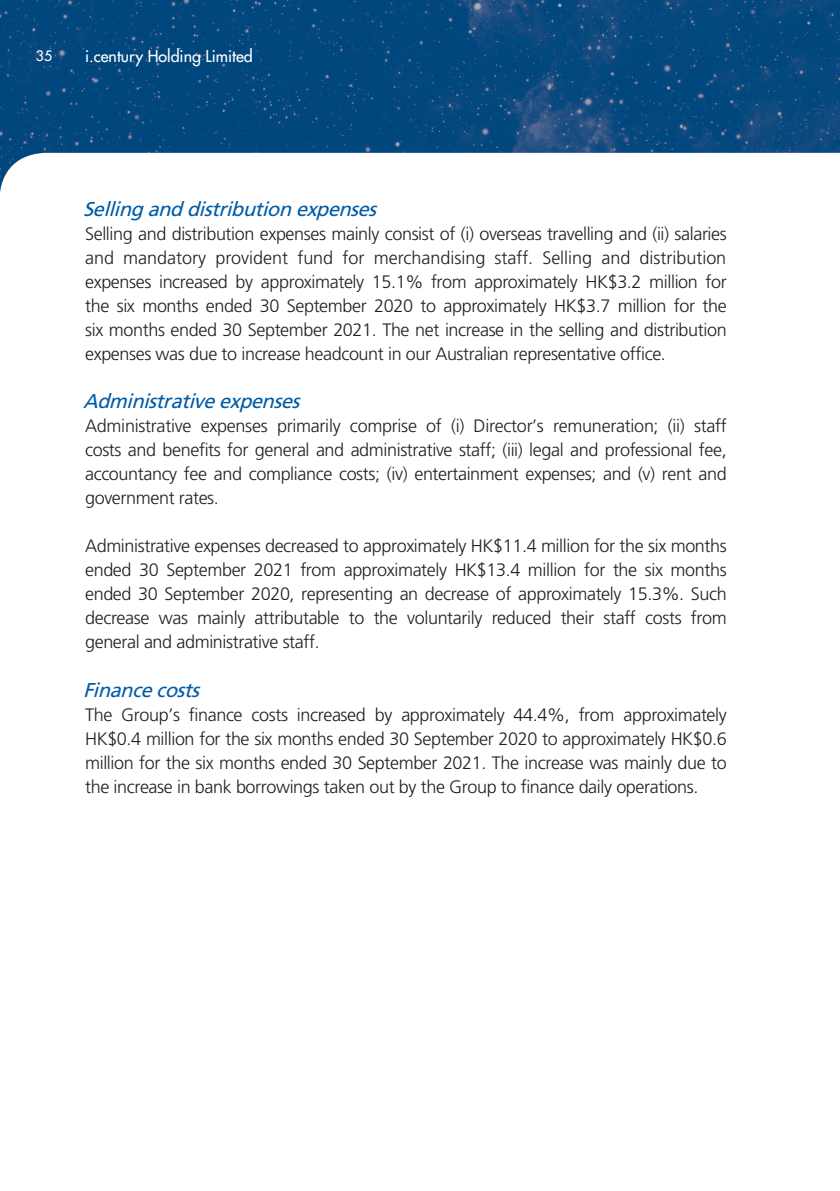
<style>
.page{position:relative;width:840px;height:1191px;background:#fff}
.page>*{position:absolute;margin:0;border:0;box-sizing:border-box;transform-origin:0 0}
.t1{font:italic 20px "Frutiger LT Std";color:#005ca7}
.t2{font:300 18px/24px "Frutiger LT Std";letter-spacing:-.02em;color:#231f20}
.t3{font:300 18px "Frutiger LT Std";color:#231f20}
.t4{font:500 16px "Futura Std";color:#fff}
.t5{font:500 14px "Futura Std";color:#fff}
</style>
<div class="page">
<svg style="left:0;top:0;width:839px;height:192px;fill:#02487e"></svg>
<svg style="left:839px;top:0;width:1px;height:153px"></svg>
<p class="t5" style="left:36px;top:47px;width:18px">35</p>
<p class="t4" style="left:85px;top:46px;width:169px">.i century Holding Limited</p>
<p class="t1" style="left:83px;top:198px;width:301px">Selling and distribution expenses</p>
<p class="t2" style="left:85px;top:222px;width:643px;text-align:right">Selling and distribution expenses mainly consist of ) i( overseas travelling and (ii) salaries distribution</p>
<p class="t2" style="left:297px;top:246px;width:37px">fund</p>
<p class="t2" style="left:342px;top:246px;width:23px">for</p>
<p class="t2" style="left:494px;top:246px;width:40px">staff.</p>
<p class="t2" style="left:85px;top:246px;width:642px">and<br>expenses increased by approximately 15.1% from approximately HK$3.2 million for the six months ended 30 September 2020 to approximately HK$3.7 million for the six months ended 30 September 2021. The net increase in the selling and distribution expenses was due to increase headcount in our Australian representative office.</p>
<p class="t1" style="left:83px;top:390px;width:224px">Administrative expenses</p>
<p class="t2" style="left:693px;top:414px;width:34px">staff</p>
<p class="t3" style="left:123px;top:248px;width:84px">mandatory</p>
<p class="t3" style="left:215px;top:248px;width:74px">provident</p>
<p class="t3" style="left:373px;top:248px;width:113px">merchandising</p>
<p class="t3" style="left:542px;top:248px;width:51px">Selling</p>
<p class="t2" style="left:601px;top:246px;width:30px">and</p>
<p class="t2" style="left:426px;top:414px;width:17px">of</p>
<p class="t2" style="left:451px;top:414px;width:15px">() i</p>
<p class="t2" style="left:552px;top:414px;width:133px">remuneration; (ii)</p>
<p class="t2" style="left:85px;top:414px;width:642px">Administrative<br>costs and benefits for general and administrative staff; (iii) legal and professional fee, accountancy fee and compliance costs; (iv) entertainment expenses; and (v) rent and government rates.</p>
<p class="t2" style="left:85px;top:534px;width:642px;text-align:right">Administrative expenses decreased to approximately HK$11.4 million for the six months ended 30 September 2021 from approximately HK$13.4 million for the six months ended 30 September 2020, representing an decrease of approximately 15.3%. Such from</p>
<p class="t2" style="left:277px;top:414px;width:65px">primarily</p>
<p class="t2" style="left:350px;top:414px;width:68px">comprise</p>
<p class="t2" style="left:473px;top:414px;width:72px">Director s’</p>
<p class="t2" style="left:200px;top:414px;width:68px">expenses</p>
<p class="t2" style="left:603px;top:606px;width:34px">staff</p>
<p class="t2" style="left:85px;top:606px;width:236px">decrease<br>general and administrative staff.</p>
<p class="t1" style="left:83px;top:678px;width:124px">Finance costs</p>
<p class="t2" style="left:197px;top:606px;width:50px">mainly</p>
<p class="t2" style="left:254px;top:606px;width:86px">attributable</p>
<p class="t2" style="left:373px;top:606px;width:26px">the</p>
<p class="t2" style="left:407px;top:606px;width:77px">voluntarily</p>
<p class="t2" style="left:491px;top:606px;width:61px">reduced</p>
<p class="t2" style="left:560px;top:606px;width:35px">their</p>
<p class="t2" style="left:348px;top:606px;width:17px">to</p>
<p class="t2" style="left:644px;top:606px;width:38px">costs</p>
<p class="t2" style="left:159px;top:606px;width:31px">was</p>
<p class="t2" style="left:189px;top:702px;width:55px">finance</p>
<p class="t2" style="left:578px;top:702px;width:37px">from</p>
<p class="t2" style="left:85px;top:702px;width:642px">The<br>HK$0.4 million for the six months ended 30 September 2020 to approximately HK$0.6 million for the six months ended 30 September 2021. The increase was mainly due to the increase in bank borrowings taken out by the Group to finance daily operations.</p>
<p class="t2" style="left:297px;top:702px;width:70px">increased</p>
<p class="t2" style="left:374px;top:702px;width:19px">by</p>
<p class="t2" style="left:401px;top:702px;width:105px">approximately</p>
<p class="t2" style="left:623px;top:702px;width:105px">approximately</p>
<p class="t2" style="left:513px;top:702px;width:58px">44.4%,</p>
<p class="t2" style="left:121px;top:702px;width:60px">Group s’</p>
<p class="t2" style="left:251px;top:702px;width:38px">costs</p>
</div>
